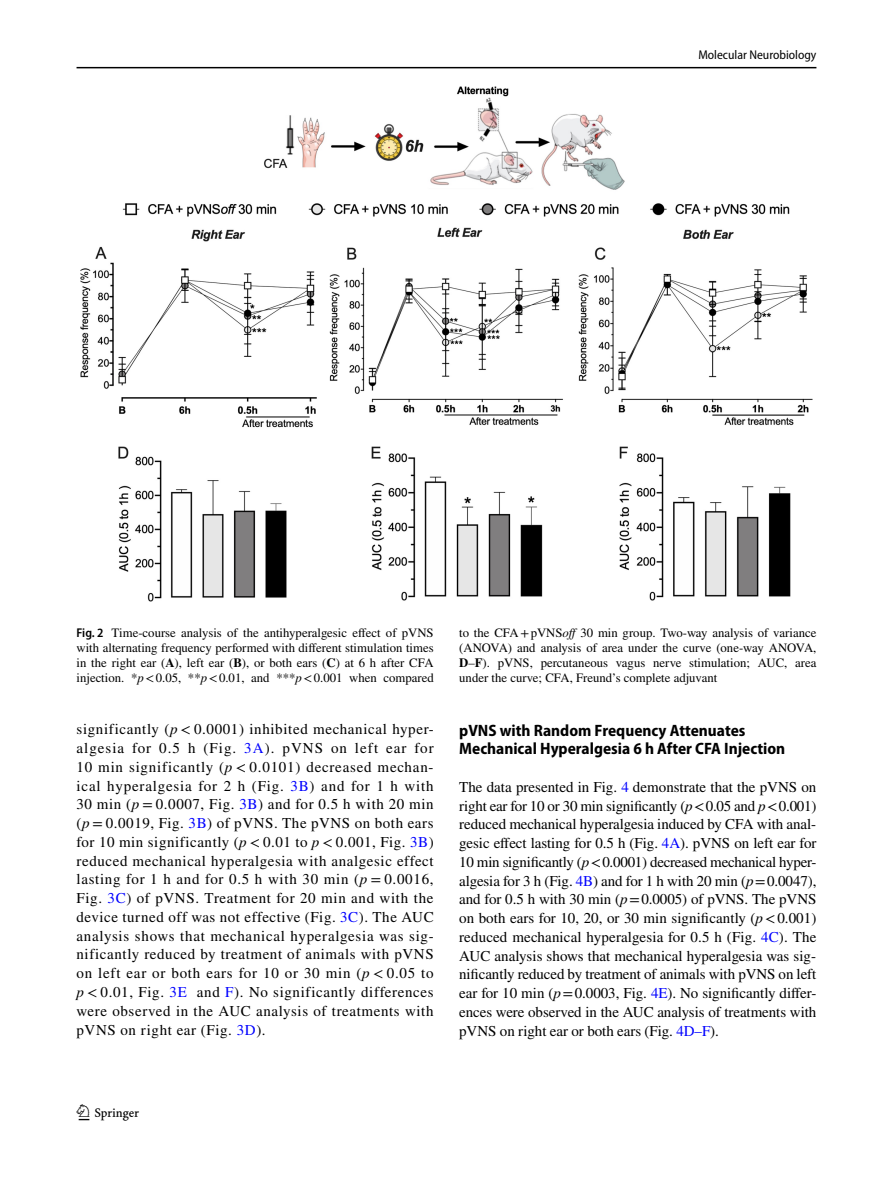
<style>
.page{position:relative;width:893px;height:1187px;background:#fff}
.page>*{position:absolute;margin:0;border:0;box-sizing:border-box;transform-origin:0 0}
.t1{font:22.5px "Springnew Regular 2";color:#000}
.t2{font:700 semi-condensed 16.5px/18.8px "Myriad Pro";color:#000}
.t3{font:15px/18.8px "STIX";letter-spacing:.01em;color:#000;text-align:justify}
.t4{font:12.75px/15px "STIX";color:#000;text-align:justify}
.t5{font:semi-condensed 12.75px "Myriad Pro";color:#000}
.s1{font-family:"Myriad Pro";font-weight:600;font-stretch:semi-condensed}
.s2{font-weight:700}
.s3{font-style:italic}
.s4{color:#00f}
</style>
<div class="page">
<hr style="left:77px;top:67px;width:739px;height:1px;background:#000">
<img style="left:81px;top:87px;width:731px;height:514px">
<p class="t5" style="left:698px;top:48px;width:120px">Molecular Neurobiology</p>
<p class="t4" style="left:77px;top:625px;width:359px"><span class="s1">Fig. 2</span> Time-course analysis of the antihyperalgesic effect of pVNS with alternating frequency performed with different stimulation times in the right ear (<span class="s2">A</span>), left ear (<span class="s2">B</span>), or both ears (<span class="s2">C</span>) at 6 h after CFA injection. *<span class="s3">p</span>&lt;0.05, **<span class="s3">p</span>&lt;0.01, and ***<span class="s3">p</span>&lt;0.001 when compared</p>
<p class="t4" style="left:459px;top:625px;width:359px">to the CFA+pVNS<span class="s3">off</span> 30 min group. Two-way analysis of variance (ANOVA) and analysis of area under the curve (one-way ANOVA, <span class="s2">D</span>–<span class="s2">F</span>). pVNS, percutaneous vagus nerve stimulation; AUC, area under the curve; CFA, Freund’s complete adjuvant</p>
<p class="t3" style="left:76px;top:721px;width:359px">significantly (<span class="s3">p</span> &lt; 0.0001) inhibited mechanical hyper&shy;algesia for 0.5 h (Fig. <span class="s4">3A</span>). pVNS on left ear for 10 min significantly (<span class="s3">p</span> &lt; 0.0101) decreased mechan&shy;ical hyperalgesia for 2 h (Fig. <span class="s4">3B</span>) and for 1 h with 30 min (<span class="s3">p</span> = 0.0007, Fig. <span class="s4">3B</span>) and for 0.5 h with 20 min (<span class="s3">p</span> = 0.0019, Fig. <span class="s4">3B</span>) of pVNS. The pVNS on both ears for 10 min significantly (<span class="s3">p</span> &lt; 0.01 to <span class="s3">p</span> &lt; 0.001, Fig. <span class="s4">3B</span>) reduced mechanical hyperalgesia with analgesic effect lasting for 1 h and for 0.5 h with 30 min (<span class="s3">p</span> = 0.0016, Fig. <span class="s4">3C</span>) of pVNS. Treatment for 20 min and with the device turned off was not effective (Fig. <span class="s4">3C</span>). The AUC analysis shows that mechanical hyperalgesia was sig&shy;nificantly reduced by treatment of animals with pVNS on left ear or both ears for 10 or 30 min (<span class="s3">p</span> &lt; 0.05 to <span class="s3">p</span> &lt; 0.01, Fig. <span class="s4">3E</span> and <span class="s4">F</span>). No significantly differences were observed in the AUC analysis of treatments with pVNS on right ear (Fig. <span class="s4">3D</span>).</p>
<p class="t2" style="left:459px;top:720px;width:328px">pVNS with Random Frequency Attenuates<br>Mechanical Hyperalgesia 6 h After CFA Injection</p>
<p class="t3" style="left:459px;top:778px;width:359px">The data presented in Fig. <span class="s4">4</span> demonstrate that the pVNS on right ear for 10 or 30 min significantly (<span class="s3">p</span>&lt;0.05 and <span class="s3">p</span>&lt;0.001) reduced mechanical hyperalgesia induced by CFA with anal&shy;gesic effect lasting for 0.5 h (Fig. <span class="s4">4A</span>). pVNS on left ear for 10 min significantly (<span class="s3">p</span>&lt;0.0001) decreased mechanical hyper&shy;algesia for 3 h (Fig. <span class="s4">4B</span>) and for 1 h with 20 min (<span class="s3">p</span>=0.0047), and for 0.5 h with 30 min (<span class="s3">p</span>=0.0005) of pVNS. The pVNS on both ears for 10, 20, or 30 min significantly (<span class="s3">p</span>&lt;0.001) reduced mechanical hyperalgesia for 0.5 h (Fig. <span class="s4">4C</span>). The AUC analysis shows that mechanical hyperalgesia was sig&shy;nificantly reduced by treatment of animals with pVNS on left ear for 10 min (<span class="s3">p</span>=0.0003, Fig. <span class="s4">4E</span>). No significantly differ&shy;ences were observed in the AUC analysis of treatments with pVNS on right ear or both ears (Fig. <span class="s4">4D–F</span>).</p>
<h1 class="t1" style="left:79px;top:1104px;width:62px">1 3</h1>
</div>
